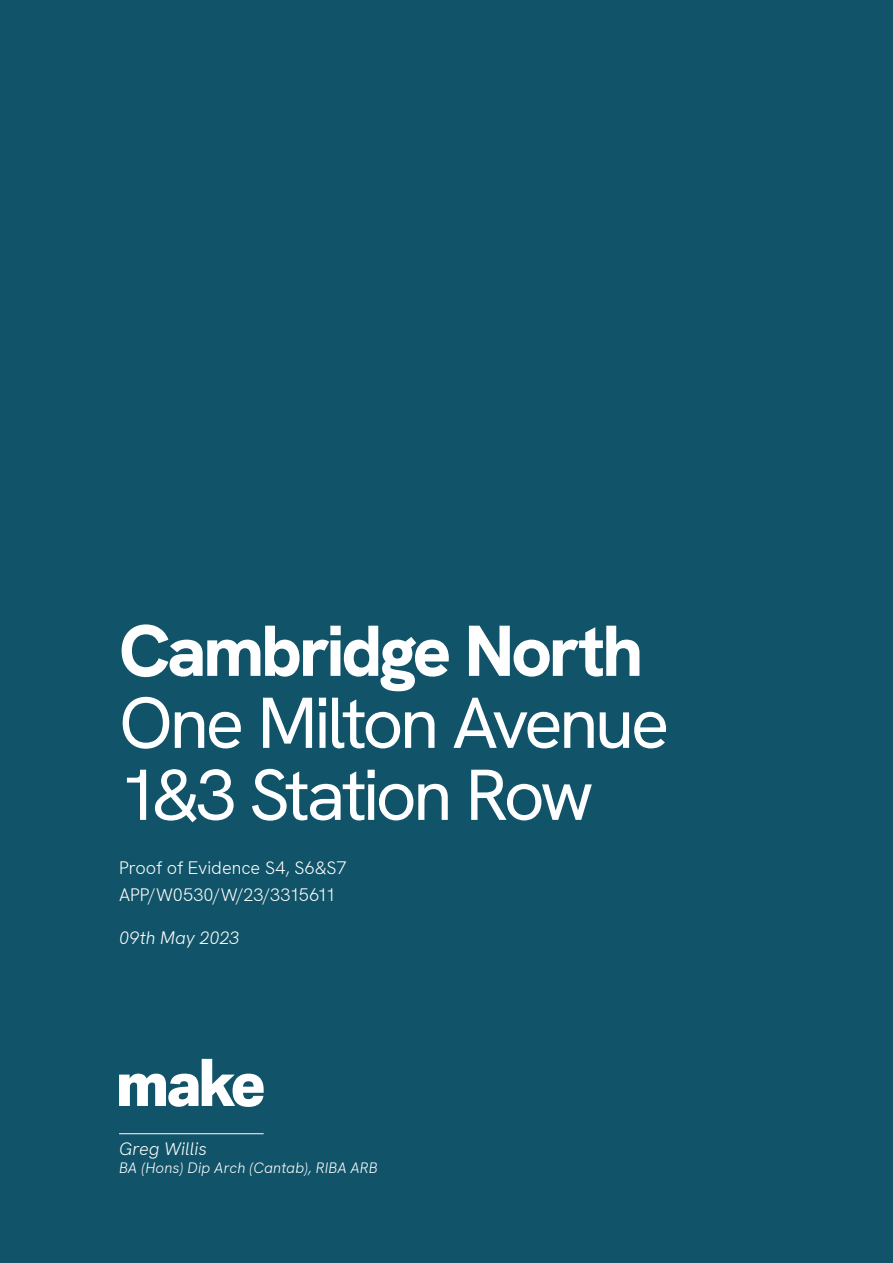
<style>
.page{position:relative;width:893px;height:1263px;background:#115368}
.page>*{position:absolute;margin:0;border:0;box-sizing:border-box;transform-origin:0 0}
.C1_Cover_Chapter_Tit{font:72px "HK Grotesk";letter-spacing:-.055em;color:#fff}
.C1_Cover_Chapter_Tit-2{font:800 72px "HK Grotesk";letter-spacing:-.045em;color:#fff}
.C1_Cover_Chapter_Tit-3{font:300 18px "HK Grotesk";color:#fff}
.C1_Cover_Chapter_Tit-4{font:italic 300 18px "HK Grotesk";color:#fff}
.C1_Cover_Chapter_Tit-5{font:italic 300 15px "HK Grotesk";letter-spacing:.01em;color:#fff}
</style>
<div class="page">
<hr style="left:119px;top:1133px;width:145px;height:1px;background:#fff">
<svg style="left:119px;top:1059px;width:145px;height:48px"></svg>
<p class="C1_Cover_Chapter_Tit-2" style="left:119px;top:604px;width:526px">Cambridge North</p>
<p class="C1_Cover_Chapter_Tit" style="left:119px;top:676px;width:552px">One Milton Avenue</p>
<p class="C1_Cover_Chapter_Tit" style="left:119px;top:748px;width:476px">1&amp;3 Station Row</p>
<p class="C1_Cover_Chapter_Tit-3" style="left:119px;top:856px;width:229px">Proof of Evidence S4, S6&amp;S7</p>
<p class="C1_Cover_Chapter_Tit-3" style="left:119px;top:883px;width:218px">APP/W0530/W/23/3315611</p>
<p class="C1_Cover_Chapter_Tit-4" style="left:119px;top:926px;width:122px">09th May 2023</p>
<p class="C1_Cover_Chapter_Tit-4" style="left:119px;top:1137px;width:89px">Greg Willis</p>
<p class="C1_Cover_Chapter_Tit-5" style="left:119px;top:1158px;width:260px">BA (Hons) Dip Arch (Cantab), RIBA ARB</p>
</div>
